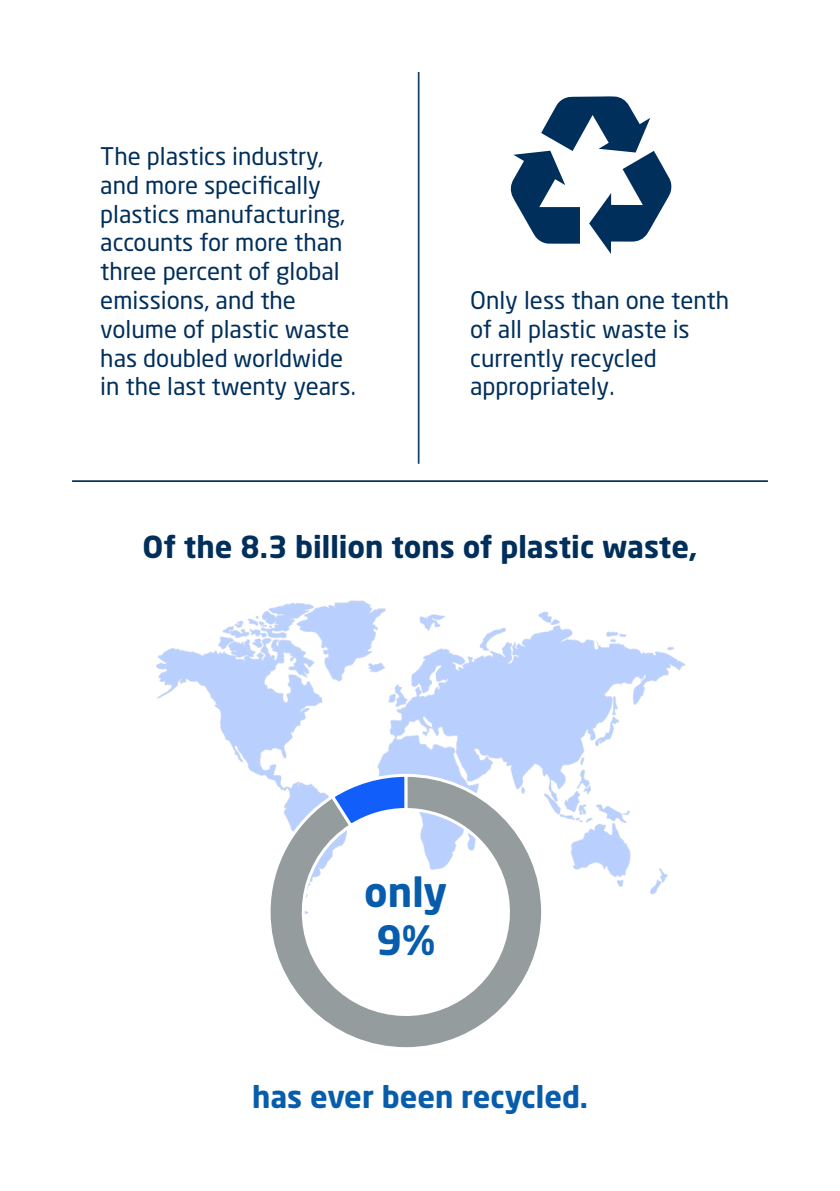
<style>
.page{position:relative;width:840px;height:1191px;background:#fff}
.page>*{position:absolute;margin:0;border:0;box-sizing:border-box;transform-origin:0 0}
.t1{font:700 40px/48px "Neo Sans W1 G";color:#075dac}
.t2{font:700 30px "Neo Sans W1 G";color:#002f5b}
.t3{font:700 30px "Neo Sans W1 G";color:#075dac}
.t4{font:24px/28.8px "Neo Sans W1 G";color:#002f5b}
</style>
<div class="page">
<img style="left:156px;top:600px;width:530px;height:295px">
<svg style="left:266px;top:772px;width:279px;height:276px"></svg>
<svg style="left:328px;top:772px;width:80px;height:57px"></svg>
<hr style="left:72px;top:480px;width:695px;height:1px;background:#002f5b">
<hr style="left:72px;top:481px;width:695px;height:1px;background:#002f5b">
<hr style="left:417px;top:72px;width:1px;height:392px;background:#002f5b">
<hr style="left:418px;top:72px;width:1px;height:392px;background:#002f5b">
<svg style="left:510px;top:96px;width:161px;height:158px"></svg>
<p class="t4" style="left:100px;top:141px;width:257px">The plastics industry, and more specifically plastics manufacturing, accounts for more than three percent of global emissions, and the volume of plastic waste has doubled worldwide in the last twenty years.</p>
<p class="t4" style="left:470px;top:285px;width:260px">Only less than one tenth of all plastic waste is currently recycled appropriately.</p>
<p class="t2" style="left:142px;top:527px;width:556px">Of the 8.3 billion tons of plastic waste,</p>
<p class="t1" style="left:364px;top:867px;width:84px">only<br>9%</p>
<p class="t3" style="left:252px;top:1078px;width:337px">has ever been recycled.</p>
</div>
